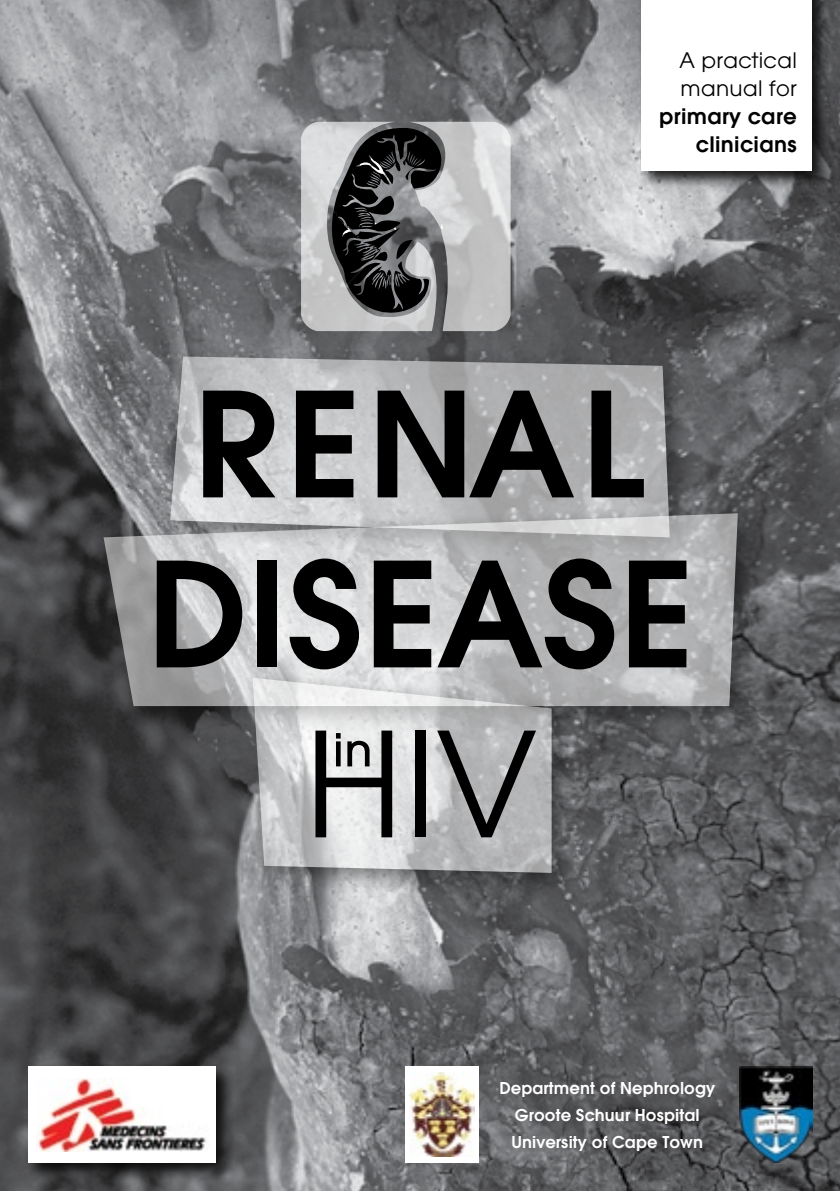
<style>
.page{position:relative;width:840px;height:1191px;background:#fff}
.page>*{position:absolute;margin:0;border:0;box-sizing:border-box;transform-origin:0 0}
.t1{font:600 160px/170px "Avant Garde Gothic Itc T";color:#000}
.t2{font:160px "Avant Garde Gothic Itc T";color:#000}
.t3{font:500 50px "Avant Garde Gothic Itc T";color:#000}
.t4{font:600 23.6px/28px "Avant Garde Gothic Itc T";letter-spacing:.015em;color:#000;text-align:right}
.t5{font:23.6px/28px "Avant Garde Gothic Itc T";letter-spacing:.015em;color:#000}
.t6{font:600 18px/27px "Avant Garde Gothic Itc T";letter-spacing:.005em;color:#fff;text-align:center}
</style>
<div class="page">
<img style="left:0;top:0;width:839px;height:1191px">
<div style="left:161px;top:345px;width:534px;height:218px;background:#000;opacity:.9"></div>
<svg style="left:170px;top:356px;width:499px;height:148px;background:#b5b6b7"></svg>
<div style="left:94px;top:504px;width:670px;height:230px;background:#000;opacity:.9"></div>
<svg style="left:103px;top:513px;width:634px;height:193px;background:#b9b9ba"></svg>
<div style="left:243px;top:668px;width:336px;height:232px;background:#000;opacity:.9"></div>
<svg style="left:252px;top:677px;width:299px;height:196px;background:#c8c9ca"></svg>
<svg style="left:301px;top:122px;width:209px;height:209px;background:#8f9091"></svg>
<div style="left:638px;top:0;width:192px;height:188px;background:#000;opacity:.85"></div>
<div style="left:641px;top:0;width:170px;height:170px;background:#fff"></div>
<div style="left:26px;top:1063px;width:208px;height:118px;background:#000;opacity:.85"></div>
<div style="left:28px;top:1066px;width:187px;height:96px;background:#fff"></div>
<img style="left:37px;top:1079px;width:169px;height:72px">
<img style="left:739px;top:1066px;width:73px;height:96px">
<div style="left:405px;top:1066px;width:73px;height:96px;background:#fff"></div>
<img style="left:409px;top:1072px;width:65px;height:84px">
<h3 class="t5" style="left:679px;top:46px;width:119px">A practical manual for</h3>
<h3 class="t4" style="left:658px;top:102px;width:139px">primary care clinicians</h3>
<h1 class="t1" style="left:147px;top:358px;width:547px">RENAL<br>DISEASE</h1>
<h1 class="t2" style="left:304px;top:690px;width:233px">HIV</h1>
<h2 class="t3" style="left:333px;top:720px;width:41px">in</h2>
<p class="t6" style="left:499px;top:1074px;width:217px">Department of Nephrology<br>Groote Schuur Hospital<br>University of Cape Town</p>
</div>
